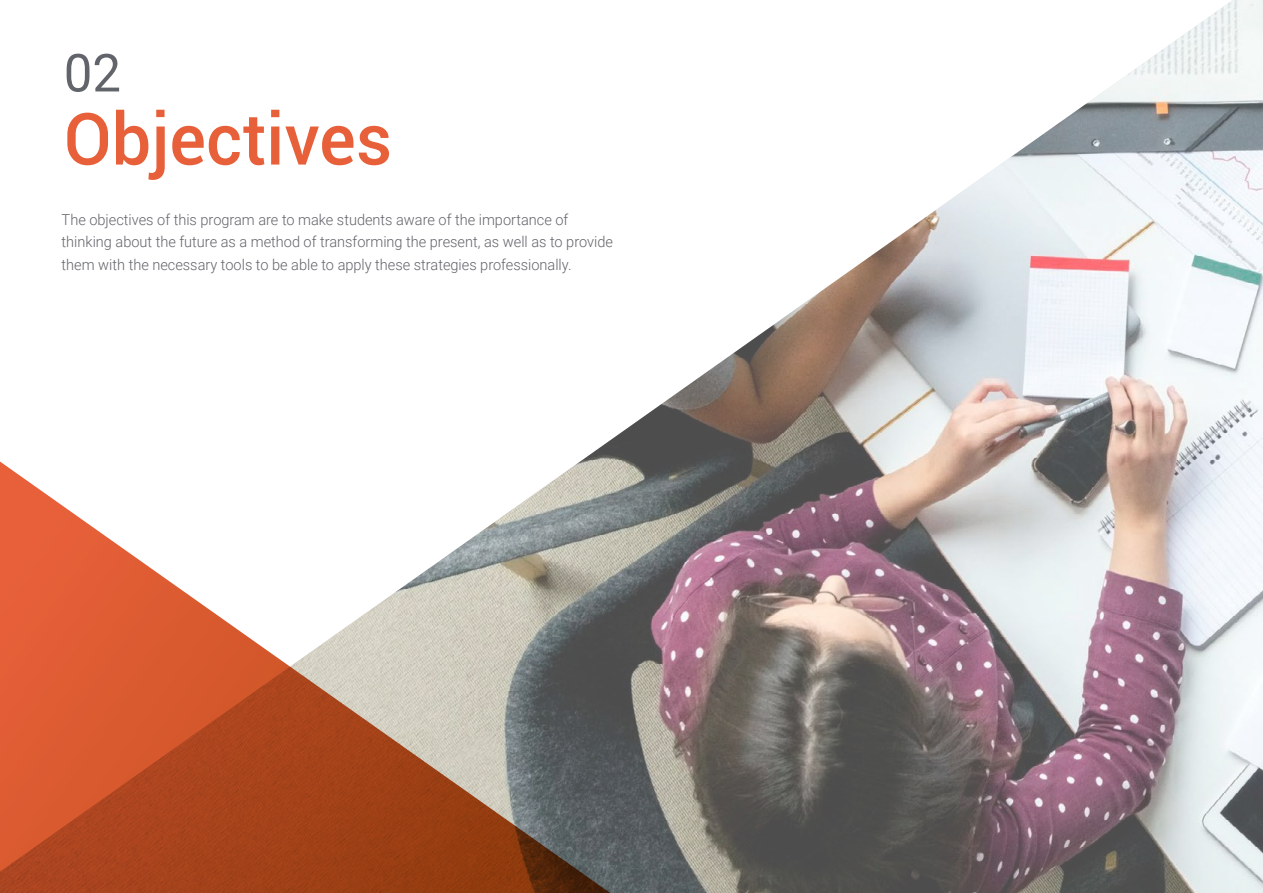
<style>
.page{position:relative;width:1263px;height:893px;background:#fff}
.page>*{position:absolute;margin:0;border:0;box-sizing:border-box;transform-origin:0 0}
.t1{font:500 72px "Roboto";color:#e7603a}
.t2{font:52.5px "Roboto";color:#61646a}
.t3{font:300 15px/22.5px "Roboto";color:#61646a}
</style>
<div class="page">
<img style="left:602px;top:0;width:661px;height:893px">
<svg style="left:0;top:446px;width:640px;height:447px"></svg>
<h2 class="t2" style="left:64px;top:36px;width:59px">02</h2>
<h1 class="t1" style="left:64px;top:88px;width:330px">Objectives</h1>
<p class="t3" style="left:62px;top:208px;width:553px">The objectives of this program are to make students aware of the importance of thinking about the future as a method of transforming the present, as well as to provide them with the necessary tools to be able to apply these strategies professionally.</p>
</div>
